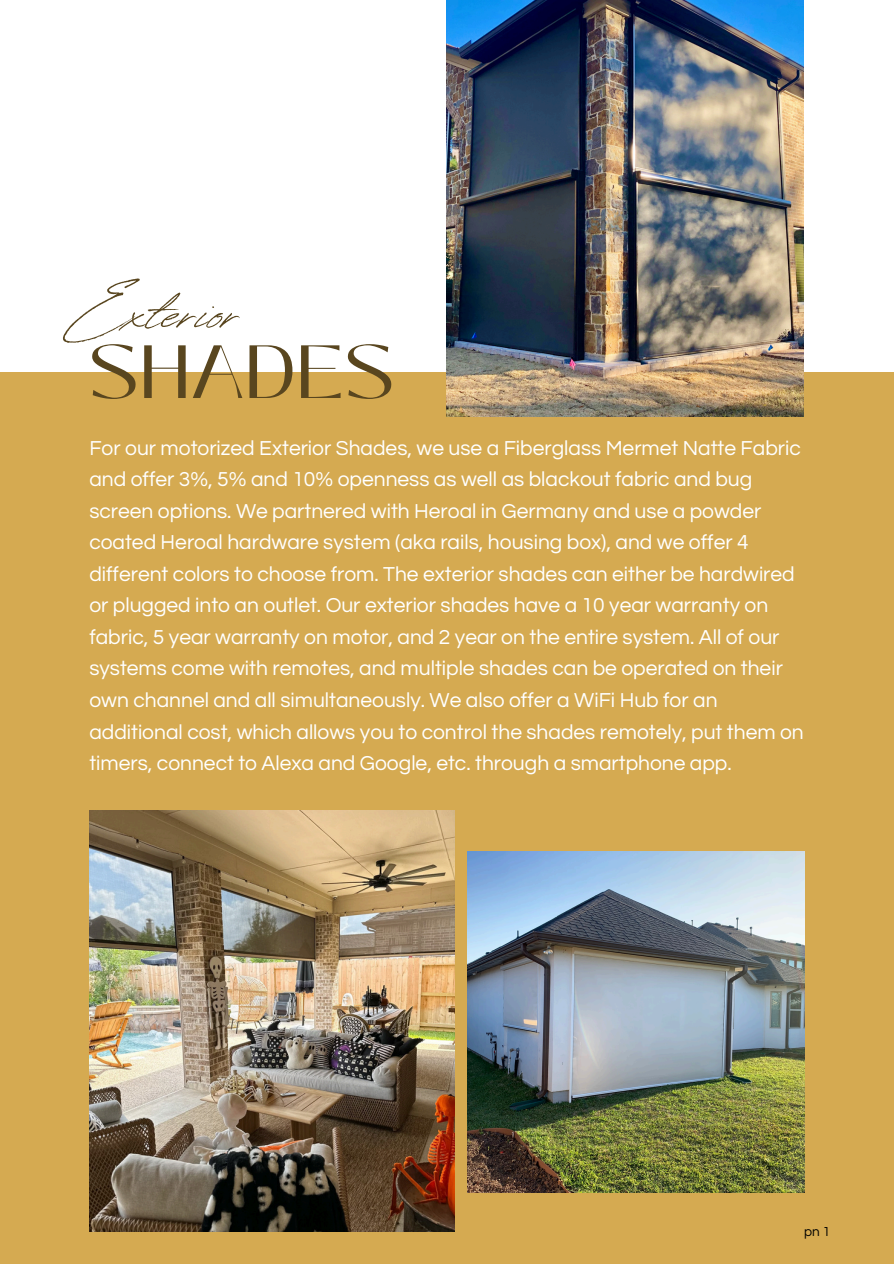
<style>
.page{position:relative;width:894px;height:1264px;background:#fff}
.page>*{position:absolute;margin:0;border:0;box-sizing:border-box;transform-origin:0 0}
.t1{font:81.75px "Revive 80 Signature";color:#59461f}
.t2{font:75px "Black Mango";color:#59461f}
.t3{font:21px/31.5px "Questrial";color:#fff}
.t4{font:13.5px "Questrial";color:#000}
</style>
<div class="page">
<div style="left:0;top:372px;width:893px;height:891px;background:#d5aa51"></div>
<img style="left:446px;top:0;width:357px;height:417px">
<img style="left:89px;top:811px;width:365px;height:420px">
<img style="left:468px;top:851px;width:336px;height:341px">
<p class="t1" style="left:71px;top:251px;width:170px">Exterior</p>
<p class="t2" style="left:89px;top:315px;width:307px">SHADES</p>
<p class="t3" style="left:89px;top:432px;width:715px">For our motorized Exterior Shades, we use a Fiberglass Mermet Natte Fabric and offer 3%, 5% and 10% openness as well as blackout fabric and bug screen options. We partnered with Heroal in Germany and use a powder coated Heroal hardware system (aka rails, housing box), and we offer 4 different colors to choose from. The exterior shades can either be hardwired or plugged into an outlet. Our exterior shades have a 10 year warranty on fabric, 5 year warranty on motor, and 2 year on the entire system. All of our systems come with remotes, and multiple shades can be operated on their own channel and all simultaneously. We also offer a WiFi Hub for an additional cost, which allows you to control the shades remotely, put them on timers, connect to Alexa and Google, etc. through a smartphone app.</p>
<p class="t4" style="left:804px;top:1224px;width:27px">pn1</p>
</div>
